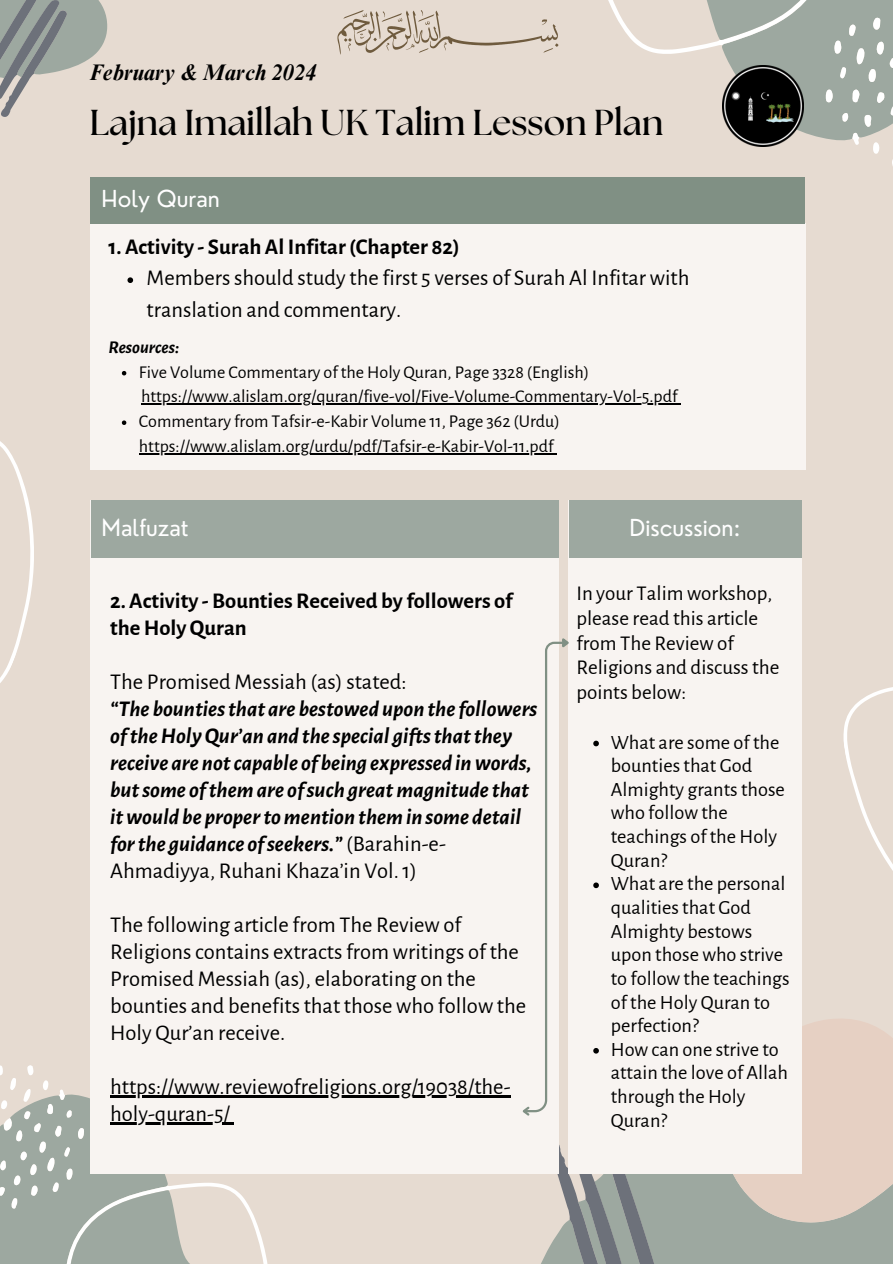
<style>
.page{position:relative;width:893px;height:1264px;background:#fff}
.page>*{position:absolute;margin:0;border:0;box-sizing:border-box;transform-origin:0 0}
.t1{font:700 36px "The Seasons";color:#000}
.t2{font:22.8px "Nourd";color:#fff}
.t3{font:22.5px/27px "Alegreya Sans";color:#000}
.t4{font:italic 700 22.5px/27px "Alegreya Sans";color:#000}
.t5{font:700 22.5px/27px "Alegreya Sans";color:#000}
.t6{font:italic 700 22.5px "Times NRMT Pro";color:#000}
.t7{font:21px/24.8px "Alegreya Sans";color:#000}
.t8{font:20.25px/23.7px "Alegreya Sans";color:#000}
.t9{font:18px/24.8px "Alegreya Sans";color:#000}
.t10{font:italic 700 18px "Alegreya Sans";color:#000}
.s1{font-weight:400;font-style:normal}
</style>
<div class="page">
<div style="left:0;top:0;width:892px;height:1263px;background:#e6dbd1"></div>
<div style="left:91px;top:223px;width:714px;height:247px;background:#f8f4f1"></div>
<svg style="left:0;top:0;width:108px;height:117px"></svg>
<svg style="left:479px;top:1117px;width:413px;height:146px"></svg>
<svg style="left:711px;top:973px;width:181px;height:286px;fill:#e6d0c3"></svg>
<svg style="left:502px;top:1125px;width:209px;height:138px"></svg>
<div style="left:90px;top:500px;width:468px;height:673px;background:#f8f4f1"></div>
<svg style="left:0;top:441px;width:34px;height:242px"></svg>
<svg style="left:843px;top:687px;width:49px;height:182px"></svg>
<svg style="left:337px;top:0;width:556px;height:171px"></svg>
<img style="left:722px;top:65px;width:81px;height:81px">
<div style="left:91px;top:177px;width:714px;height:46px;background:#809084"></div>
<div style="left:91px;top:500px;width:467px;height:58px;background:#9da8a0"></div>
<div style="left:568px;top:500px;width:233px;height:674px;background:#f8f4f1"></div>
<div style="left:568px;top:500px;width:233px;height:58px;background:#9da8a0"></div>
<svg style="left:127px;top:277px;width:6px;height:6px"></svg>
<svg style="left:122px;top:371px;width:4px;height:4px"></svg>
<hr style="left:141px;top:403px;width:536px;height:2px;background:#000">
<svg style="left:122px;top:420px;width:4px;height:5px"></svg>
<hr style="left:139px;top:453px;width:414px;height:1px;background:#000">
<hr style="left:110px;top:1095px;width:400px;height:2px;background:#000">
<svg style="left:0;top:1065px;width:324px;height:198px"></svg>
<svg style="left:593px;top:740px;width:6px;height:6px"></svg>
<svg style="left:593px;top:882px;width:6px;height:6px"></svg>
<svg style="left:593px;top:1048px;width:6px;height:5px"></svg>
<svg style="left:522px;top:636px;width:47px;height:481px"></svg>
<p class="t6" style="left:89px;top:64px;width:229px">February &amp; March 2024</p>
<p class="t1" style="left:89px;top:106px;width:575px">Lajna Imaillah UK Talim Lesson Plan</p>
<p class="t2" style="left:102px;top:184px;width:120px">Holy Quran</p>
<h3 class="t5" style="left:108px;top:233px;width:353px">1. Activity - Surah Al Infitar(Chapter 82)</h3>
<h2 class="t3" style="left:147px;top:263px;width:544px;line-height:31.5px">Members should study the first 5 verses of Surah Al Infitar with translation and commentary.</h2>
<p class="t10" style="left:108px;top:338px;width:72px">Resources:</p>
<h5 class="t9" style="left:139px;top:360px;width:452px">Five Volume Commentary of the Holy Quran, Page 3328 (English)</h5>
<p class="t9" style="left:139px;top:384px;width:540px">https://www.alislam.org/quran/five-vol/Five-Volume-Commentary-Vol-5.pdf<br>Commentary from Tafsir-e-Kabir Volume 11, Page 362 (Urdu)</p>
<p class="t9" style="left:139px;top:434px;width:416px">https://www.alislam.org/urdu/pdf/Tafsir-e-Kabir-Vol-11.pdf</p>
<h2 class="t2" style="left:102px;top:513px;width:89px">Malfuzat</h2>
<h1 class="t2" style="left:629px;top:513px;width:113px">Discussion:</h1>
<h3 class="t5" style="left:110px;top:587px;width:404px">2. Activity - Bounties Received by followers of theHolyQuran</h3>
<h2 class="t4" style="left:110px;top:668px;width:428px"><span class="s1">The Promised Messiah (as) stated:<br></span>“The bountiesthat are bestowed upon the followers oftheHolyQur’an and the special giftsthatthey receive are notcapable of being expressed inwords, butsome ofthemare ofsuch greatmagnitude that itwould be propertomention themin some detail forthe guidance ofseekers.” <span class="s1">(Barahin-e-Ahmadiyya, Ruhani Khaza’in Vol. 1)</span></h2>
<h3 class="t3" style="left:110px;top:911px;width:417px">The following article from The Review of Religions contains extracts from writings of the Promised Messiah (as), elaborating on the bounties and benefits that those who follow the Holy Qur’an receive.</h3>
<h3 class="t3" style="left:110px;top:1073px;width:402px">https://www.reviewofreligions.org/19038/the-</h3>
<h3 class="t3" style="left:110px;top:1100px;width:121px">holy-quran-5/</h3>
<h3 class="t7" style="left:576px;top:581px;width:204px">In your Talim workshop, please read this article from The Review of<br>Religions and discuss the points below:</h3>
<h3 class="t8" style="left:610px;top:730px;width:175px">What are some of the bounties that God<br>Almighty grants those who follow the teachings of the Holy<br>Quran?</h3>
<p class="t8" style="left:610px;top:872px;width:180px">What are the personal qualities that God<br>Almighty bestows upon those who strive to follow the teachings of the Holy Quran to perfection?</p>
<p class="t8" style="left:610px;top:1037px;width:179px">How can one strive to attain the love of Allah through the Holy<br>Quran?</p>
</div>
